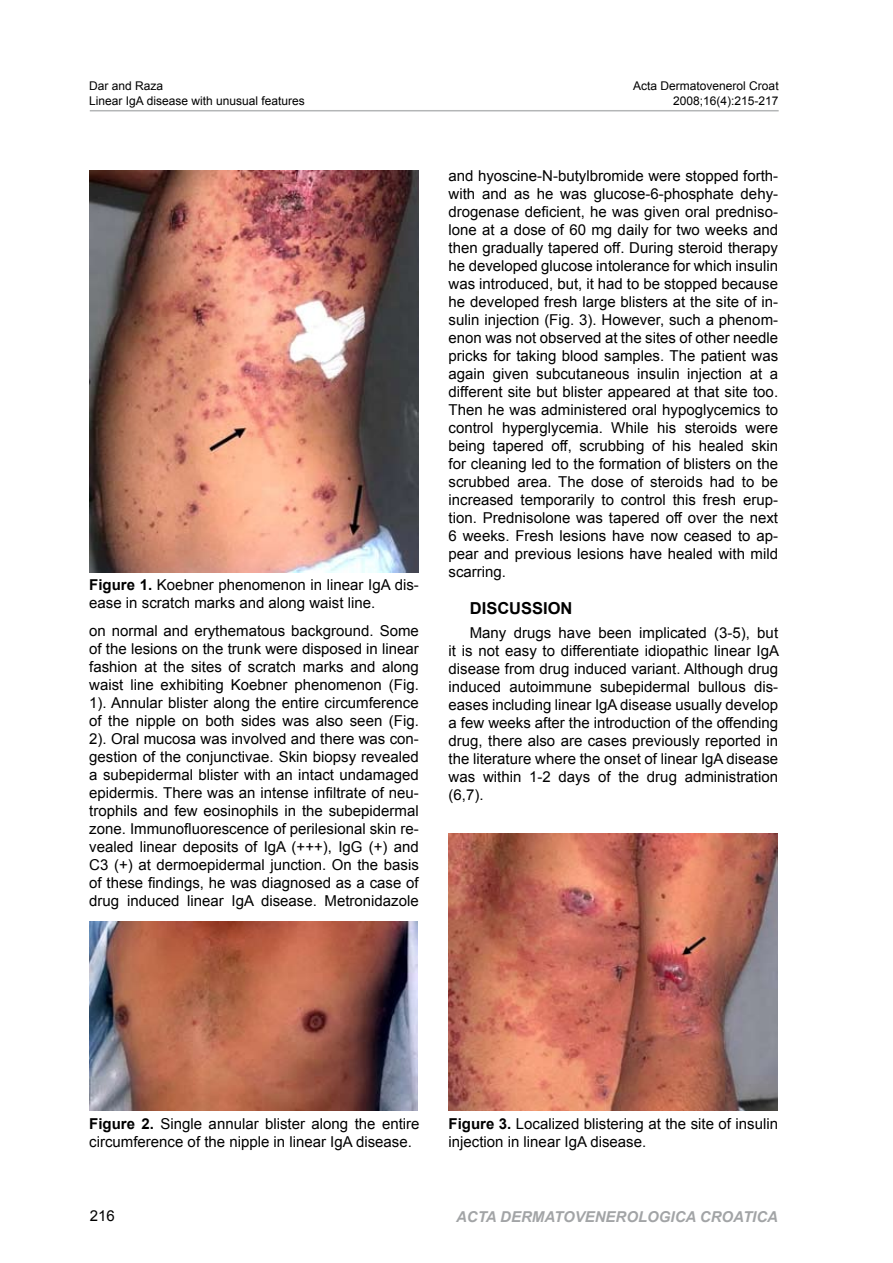
<style>
.page{position:relative;width:893px;height:1263px;background:#fff}
.page>*{position:absolute;margin:0;border:0;box-sizing:border-box;transform-origin:0 0}
.t1{font:700 16.5px "Arial";color:#000}
.t2{font:15px/18px "Arial";color:#000;text-align:justify}
.t3{font:italic 700 15px "Arial";color:#a2a4a6}
.t4{font:12px "Arial";color:#000}
.s1{font-weight:700}
</style>
<div class="page">
<img style="left:89px;top:170px;width:330px;height:402px">
<img style="left:89px;top:921px;width:329px;height:190px">
<img style="left:449px;top:833px;width:329px;height:277px">
<hr style="left:90px;top:110px;width:689px;height:1px;background:#b4b6b7">
<p class="t4" style="left:89px;top:78px;width:76px">Dar and Raza</p>
<p class="t4" style="left:633px;top:78px;width:147px">Acta Dermatovenerol Croat</p>
<p class="t4" style="left:89px;top:93px;width:217px">Linear IgA disease with unusual features</p>
<p class="t4" style="left:673px;top:93px;width:107px">2008;16(4):215-217</p>
<p class="t2" style="left:89px;top:575px;width:331px"><span class="s1">Figure 1.</span> Koebner phenomenon in linear IgA dis&shy;ease in scratch marks and along waist line.</p>
<p class="t2" style="left:89px;top:622px;width:331px">on normal and erythematous background. Some of the lesions on the trunk were disposed in linear fashion at the sites of scratch marks and along waist line exhibiting Koebner phenomenon (Fig.<br>1). Annular blister along the entire circumference of the nipple on both sides was also seen (Fig.<br>2). Oral mucosa was involved and there was con&shy;gestion of the conjunctivae. Skin biopsy revealed a subepidermal blister with an intact undamaged epidermis. There was an intense infiltrate of neu&shy;trophils and few eosinophils in the subepidermal zone. Immunofluorescence of perilesional skin re&shy;vealed linear deposits of IgA (+++), IgG (+) and C3 (+) at dermoepidermal junction. On the basis of these findings, he was diagnosed as a case of drug induced linear IgA disease. Metronidazole</p>
<p class="t2" style="left:449px;top:167px;width:331px">and hyoscine-N-butylbromide were stopped forth&shy;with and as he was glucose-6-phosphate dehy&shy;drogenase deficient, he was given oral predniso&shy;lone at a dose of 60 mg daily for two weeks and then gradually tapered off. During steroid therapy he developed glucose intolerance for which insulin was introduced, but, it had to be stopped because he developed fresh large blisters at the site of in&shy;sulin injection (Fig. 3). However, such a phenom&shy;enon was not observed at the sites of other needle pricks for taking blood samples. The patient was again given subcutaneous insulin injection at a different site but blister appeared at that site too.<br>Then he was administered oral hypoglycemics to control hyperglycemia. While his steroids were being tapered off, scrubbing of his healed skin for cleaning led to the formation of blisters on the scrubbed area. The dose of steroids had to be increased temporarily to control this fresh erup&shy;tion. Prednisolone was tapered off over the next 6 weeks. Fresh lesions have now ceased to ap&shy;pear and previous lesions have healed with mild scarring.</p>
<p class="t1" style="left:470px;top:597px;width:104px">DISCUSSION</p>
<p class="t2" style="left:449px;top:624px;width:332px;text-indent:21px">Many drugs have been implicated (3-5), but it is not easy to differentiate idiopathic linear IgA disease from drug induced variant. Although drug induced autoimmune subepidermal bullous dis&shy;eases including linear IgA disease usually develop a few weeks after the introduction of the offending drug, there also are cases previously reported in the literature where the onset of linear IgA disease was within 1-2 days of the drug administration (6,7).</p>
<p class="t2" style="left:89px;top:1114px;width:332px"><span class="s1">Figure 2.</span> Single annular blister along the entire circumference of the nipple in linear IgA disease.</p>
<p class="t2" style="left:449px;top:1115px;width:331px"><span class="s1">Figure 3.</span> Localized blistering at the site of insulin injection in linear IgA disease.</p>
<p class="t2" style="left:90px;top:1207px;width:27px">216</p>
<p class="t3" style="left:456px;top:1207px;width:323px">ACTA DERMATOVENEROLOGICA CROATICA</p>
</div>
